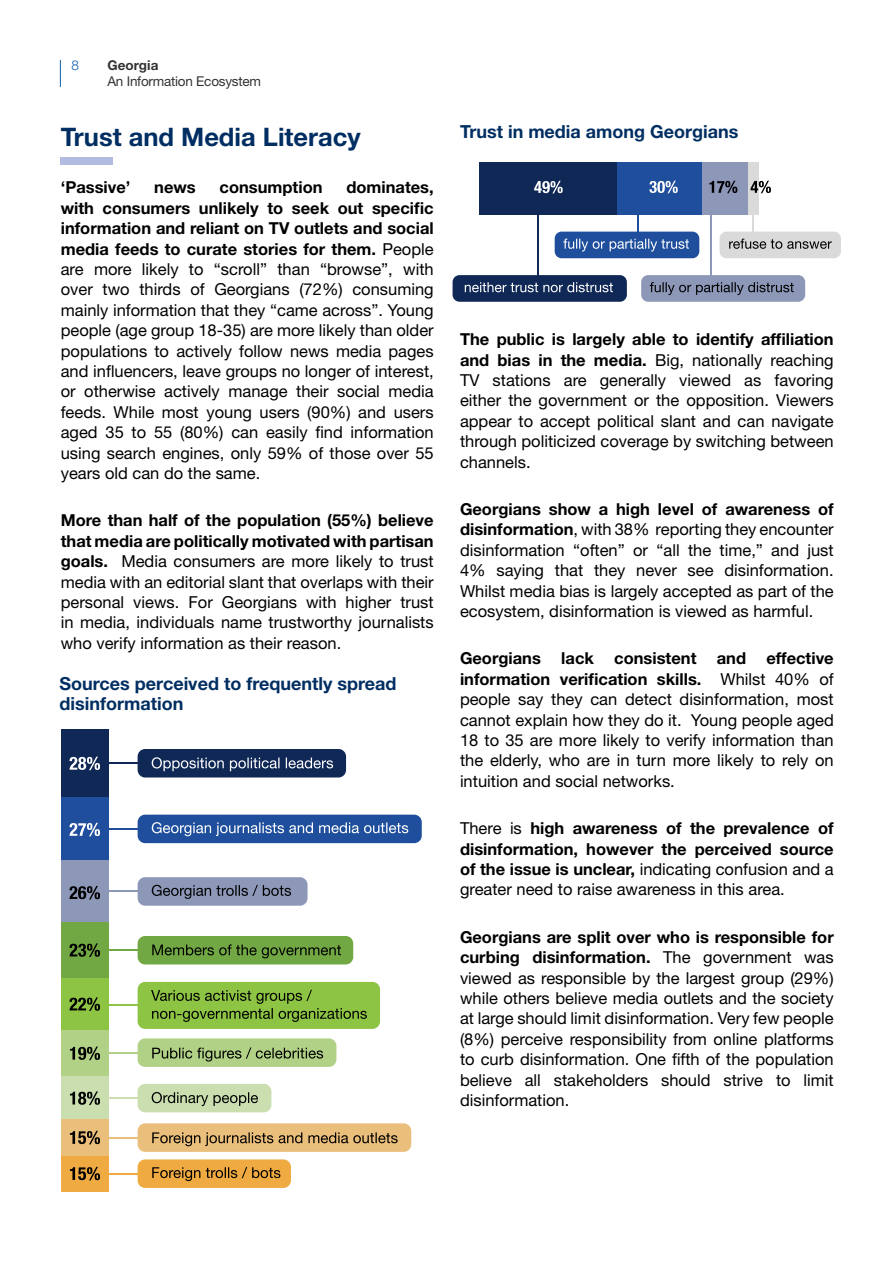
<style>
.page{position:relative;width:893px;height:1263px;background:#fff}
.page>*{position:absolute;margin:0;border:0;box-sizing:border-box;transform-origin:0 0}
.t1{font:700 25.5px "Helvetica Neue LT Std";color:#002e62}
.t2{font:700 18px/20.4px "Helvetica Neue LT Std";color:#002e62}
.t3{font:16.5px/20.4px "Helvetica Neue LT Std";color:#000;text-align:justify}
.t4{font:700 16.5px/20.4px "Helvetica Neue LT Std";color:#000;text-align:justify}
.t5{font:13.5px "Helvetica Neue LT Std";letter-spacing:-.015em;color:#333}
.t6{font:700 13.5px "Helvetica Neue LT Std";color:#333}
.t7{font:300 13.5px "Helvetica Neue LT Std";color:#0d5cab}
.s1{font-weight:700}
.s2{font-weight:400}
</style>
<div class="page">
<div style="left:61px;top:978px;width:48px;height:52px;background:#8dc443"></div>
<div style="left:138px;top:749px;width:208px;height:28px;background:#102855;border-radius:8px"></div>
<div style="left:138px;top:815px;width:284px;height:28px;background:#1f4f9c;border-radius:8px"></div>
<div style="left:138px;top:877px;width:170px;height:29px;background:#8d98b9;border-radius:8px"></div>
<div style="left:138px;top:936px;width:215px;height:28px;background:#71a844;border-radius:8px"></div>
<div style="left:138px;top:982px;width:242px;height:47px;background:#8dc443;border-radius:8px"></div>
<div style="left:138px;top:1038px;width:198px;height:29px;background:#b1d186;border-radius:8px"></div>
<div style="left:138px;top:1084px;width:133px;height:28px;background:#cadeaf;border-radius:8px"></div>
<div style="left:138px;top:1159px;width:153px;height:29px;background:#efaa41;border-radius:8px"></div>
<div style="left:138px;top:1123px;width:273px;height:29px;background:#eabe7b;border-radius:8px"></div>
<div style="left:61px;top:1156px;width:48px;height:36px;background:#efaa41"></div>
<div style="left:61px;top:730px;width:48px;height:67px;background:#102855"></div>
<div style="left:61px;top:797px;width:48px;height:64px;background:#1f4f9c"></div>
<div style="left:61px;top:860px;width:48px;height:63px;background:#8d98b9"></div>
<div style="left:61px;top:923px;width:48px;height:55px;background:#71a844"></div>
<svg style="left:70px;top:823px;width:30px;height:13px"></svg>
<svg style="left:70px;top:886px;width:30px;height:13px"></svg>
<svg style="left:70px;top:943px;width:30px;height:14px"></svg>
<svg style="left:70px;top:997px;width:30px;height:14px"></svg>
<svg style="left:70px;top:757px;width:30px;height:13px"></svg>
<svg style="left:152px;top:757px;width:181px;height:14px"></svg>
<svg style="left:152px;top:822px;width:256px;height:14px"></svg>
<svg style="left:152px;top:885px;width:139px;height:14px"></svg>
<hr style="left:109px;top:762px;width:38px;height:2px;background:#102855">
<hr style="left:109px;top:828px;width:38px;height:2px;background:#1f4f9c">
<hr style="left:109px;top:891px;width:38px;height:1px;background:#8d98b9">
<svg style="left:152px;top:944px;width:189px;height:14px"></svg>
<svg style="left:152px;top:1167px;width:128px;height:14px"></svg>
<hr style="left:109px;top:949px;width:38px;height:2px;background:#71a844">
<hr style="left:109px;top:1005px;width:38px;height:1px;background:#8dc443">
<hr style="left:109px;top:1053px;width:38px;height:1px;background:#b1d186">
<hr style="left:109px;top:1097px;width:38px;height:2px;background:#cadeaf">
<hr style="left:109px;top:1173px;width:38px;height:1px;background:#efaa41">
<hr style="left:109px;top:1137px;width:38px;height:1px;background:#eabe7b">
<div style="left:61px;top:1030px;width:48px;height:46px;background:#b1d186"></div>
<svg style="left:152px;top:1047px;width:171px;height:14px"></svg>
<div style="left:61px;top:1076px;width:48px;height:43px;background:#cadeaf"></div>
<svg style="left:152px;top:1092px;width:106px;height:14px"></svg>
<svg style="left:151px;top:990px;width:216px;height:32px"></svg>
<div style="left:61px;top:1119px;width:48px;height:37px;background:#eabe7b"></div>
<svg style="left:152px;top:1132px;width:246px;height:14px"></svg>
<svg style="left:70px;top:1046px;width:30px;height:14px"></svg>
<svg style="left:70px;top:1091px;width:30px;height:14px"></svg>
<svg style="left:70px;top:1131px;width:30px;height:13px"></svg>
<svg style="left:70px;top:1167px;width:30px;height:13px"></svg>
<div style="left:60px;top:157px;width:52px;height:8px;background:#b2bce0"></div>
<div style="left:479px;top:163px;width:139px;height:52px;background:#102855"></div>
<div style="left:618px;top:163px;width:84px;height:52px;background:#1f4f9c"></div>
<div style="left:702px;top:163px;width:46px;height:52px;background:#8d98b9"></div>
<div style="left:748px;top:163px;width:10px;height:52px;background:#dadada"></div>
<svg style="left:709px;top:181px;width:28px;height:12px"></svg>
<svg style="left:751px;top:181px;width:20px;height:12px"></svg>
<svg style="left:649px;top:181px;width:29px;height:12px"></svg>
<svg style="left:534px;top:181px;width:29px;height:12px"></svg>
<hr style="left:537px;top:215px;width:1px;height:60px;background:#102855">
<svg style="left:637px;top:215px;width:2px;height:17px"></svg>
<hr style="left:710px;top:215px;width:2px;height:72px;background:#8d98b9">
<div style="left:453px;top:275px;width:174px;height:27px;background:#102855;border-radius:7px"></div>
<svg style="left:465px;top:282px;width:148px;height:10px"></svg>
<div style="left:641px;top:275px;width:164px;height:27px;background:#8d98b9;border-radius:7px"></div>
<svg style="left:650px;top:282px;width:144px;height:13px"></svg>
<div style="left:555px;top:232px;width:144px;height:26px;background:#1f4f9c;border-radius:7px"></div>
<svg style="left:563px;top:239px;width:126px;height:13px"></svg>
<svg style="left:752px;top:215px;width:2px;height:17px"></svg>
<div style="left:719px;top:232px;width:122px;height:26px;background:#dadada;border-radius:7px"></div>
<svg style="left:729px;top:239px;width:103px;height:10px"></svg>
<svg style="left:60px;top:60px;width:1px;height:27px"></svg>
<p class="t7" style="left:71px;top:57px;width:9px">8</p>
<p class="t6" style="left:107px;top:56px;width:52px">Georgia</p>
<p class="t5" style="left:107px;top:73px;width:155px">An Information Ecosystem</p>
<h1 class="t1" style="left:61px;top:121px;width:301px">Trust and Media Literacy</h1>
<p class="t4" style="left:61px;top:177px;width:71px">‘Passive’</p>
<p class="t4" style="left:154px;top:177px;width:43px">news</p>
<p class="t4" style="left:220px;top:177px;width:104px">consumption</p>
<p class="t3" style="left:61px;top:177px;width:374px;text-indent:286px"><span class="s1">dominates, with consumers unlikely to seek out specific information and reliant on TV outlets and social media feeds to curate stories for them.</span> People are more likely to “scroll” than “browse”, with over two thirds of Georgians (72%) consuming mainly information that they “came across”. Young people (age group 18-35) are more likely than older populations to actively follow news media pages and influencers, leave groups no longer of interest, or otherwise actively manage their social media feeds. While most young users (90%) and users aged 35 to 55 (80%) can easily find information using search engines, only 59% of those over 55 years old can do the same.</p>
<p class="t3" style="left:61px;top:510px;width:374px"><span class="s1">More than half of the population (55%) believe that media are politically motivated with partisan goals.</span> Media consumers are more likely to trust media with an editorial slant that overlaps with their personal views. For Georgians with higher trust in media, individuals name trustworthy journalists who verify information as their reason.</p>
<p class="t2" style="left:60px;top:673px;width:338px">Sources perceived to frequently spread disinformation</p>
<p class="t2" style="left:460px;top:121px;width:280px">Trust in media among Georgians</p>
<p class="t3" style="left:460px;top:329px;width:375px"><span class="s1">The public is largely able to identify affiliation and bias in the media.</span> Big, nationally reaching TV stations are generally viewed as favoring either the government or the opposition. Viewers appear to accept political slant and can navigate through politicized coverage by switching between channels.</p>
<p class="t3" style="left:460px;top:499px;width:375px"><span class="s1">Georgians show a high level of awareness of disinformation</span>, with 38% reporting they encounter disinformation “often” or “all the time,” and just 4% saying that they never see disinformation.<br>Whilst media bias is largely accepted as part of the ecosystem, disinformation is viewed as harmful.</p>
<p class="t3" style="left:460px;top:648px;width:375px"><span class="s1">Georgians lack consistent and effective information verification skills.</span> Whilst 40% of people say they can detect disinformation, most cannot explain how they do it. Young people aged 18 to 35 are more likely to verify information than the elderly, who are in turn more likely to rely on intuition and social networks.</p>
<p class="t4" style="left:460px;top:818px;width:375px"><span class="s2">There is</span> high awareness of the prevalence of disinformation, however the perceived source of the issue is unclear, <span class="s2">indicating confusion and a greater need to raise awareness in this area.</span></p>
<p class="t3" style="left:460px;top:926px;width:375px"><span class="s1">Georgians are split over who is responsible for curbing disinformation.</span> The government was viewed as responsible by the largest group (29%) while others believe media outlets and the society at large should limit disinformation. Very few people (8%) perceive responsibility from online platforms to curb disinformation. One fifth of the population believe all stakeholders should strive to limit disinformation.</p>
</div>
